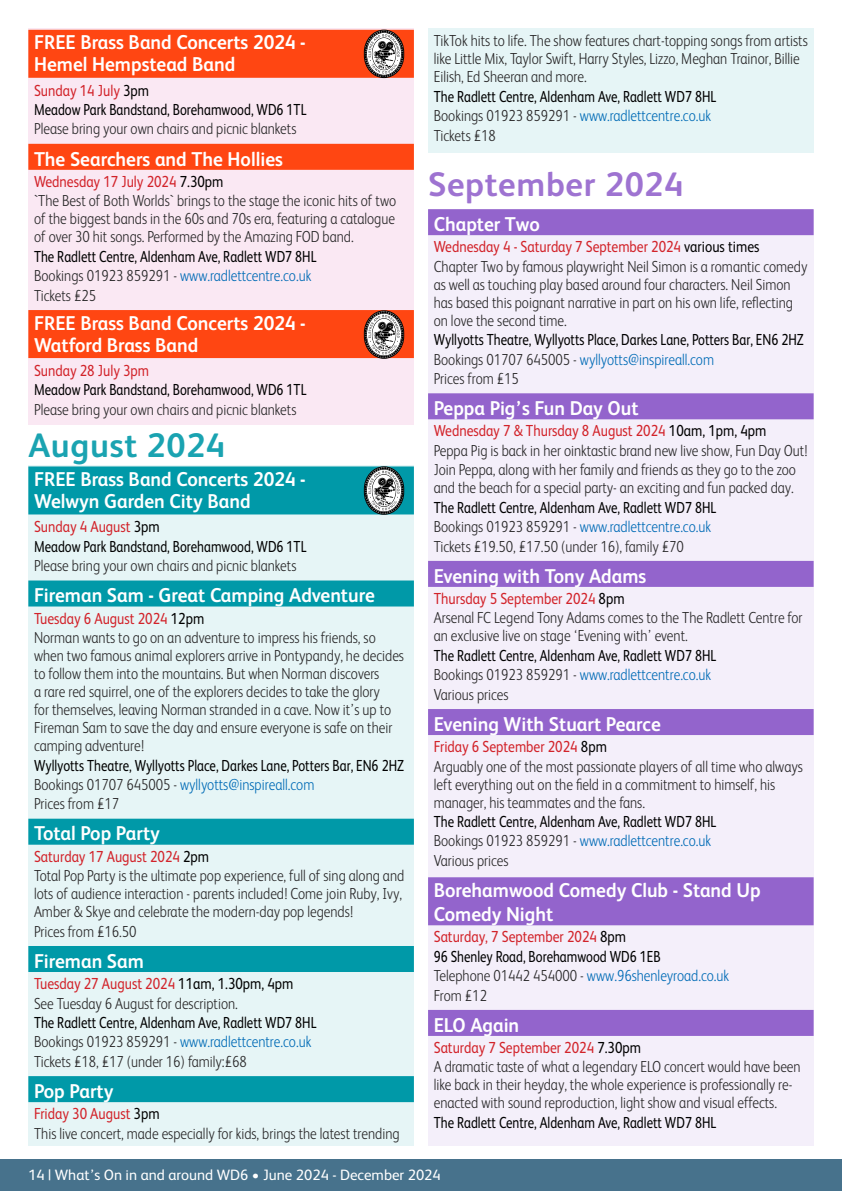
<style>
.page{position:relative;width:842px;height:1191px;background:#fff}
.page>*{position:absolute;margin:0;border:0;box-sizing:border-box;transform-origin:0 0}
.t1{font:700 34px "FS Albert";letter-spacing:.02em;color:#9e73d1}
.t2{font:700 34px "FS Albert";letter-spacing:.02em;color:#1aa3b1}
.t3{font:700 20px/22px "FS Albert";color:#fff;scale:.95 1}
.t4{font:300 16px/18.4px "FS Albert";color:#292829;scale:.85 1}
.t5{font:16px/19.4px "FS Albert";color:#000;scale:.8 1}
.t6{font:16px/19.4px "FS Albert";color:#000;scale:.85 1}
.t7{font:16px "FS Albert";color:#d2232a;scale:.85 1}
.t8{font:15px "FS Albert";color:#fff}
.s1{color:#d2232a}
.s2{font-weight:400;color:#d2232a}
.s3{font-weight:400;color:#000}
.s4{font-weight:300;color:#292829}
.s5{font-weight:300;color:#006bb6}
.s6{color:#006bb6}
</style>
<div class="page">
<div style="left:0;top:1159px;width:842px;height:32px;background:#47728c"></div>
<div style="left:28px;top:28px;width:386px;height:397px;background:#fae8f3"></div>
<div style="left:28px;top:30px;width:386px;height:48px;background:#ff4612"></div>
<div style="left:28px;top:144px;width:386px;height:26px;background:#ff4612"></div>
<div style="left:28px;top:310px;width:386px;height:48px;background:#ff4612"></div>
<div style="left:428px;top:210px;width:386px;height:935px;background:#f4effa"></div>
<div style="left:428px;top:209px;width:386px;height:26px;background:#9364cc"></div>
<div style="left:428px;top:393px;width:386px;height:26px;background:#9364cc"></div>
<div style="left:428px;top:561px;width:386px;height:26px;background:#9364cc"></div>
<div style="left:428px;top:709px;width:386px;height:26px;background:#9364cc"></div>
<div style="left:428px;top:877px;width:386px;height:48px;background:#9364cc"></div>
<div style="left:428px;top:1010px;width:386px;height:26px;background:#9364cc"></div>
<div style="left:28px;top:465px;width:386px;height:680px;background:#e6f5f6"></div>
<div style="left:28px;top:466px;width:386px;height:48px;background:#0099a8"></div>
<div style="left:28px;top:580px;width:386px;height:26px;background:#0099a8"></div>
<div style="left:28px;top:818px;width:386px;height:26px;background:#0099a8"></div>
<div style="left:28px;top:946px;width:386px;height:26px;background:#0099a8"></div>
<div style="left:28px;top:1076px;width:386px;height:26px;background:#0099a8"></div>
<div style="left:428px;top:28px;width:386px;height:125px;background:#e6f5f6"></div>
<svg style="left:364px;top:30px;width:40px;height:48px;background:#a07e74"></svg>
<svg style="left:364px;top:310px;width:40px;height:49px"></svg>
<svg style="left:364px;top:466px;width:40px;height:48px"></svg>
<p class="t3" style="left:34px;top:31px;width:287px">FREE Brass Band Concerts 2024 -<br>Hemel Hempstead Band</p>
<p class="t6" style="left:34px;top:80px;width:322px"><span class="s1">Sunday 14 July</span> 3pm<br>Meadow Park Bandstand, Borehamwood, WD6 1TL</p>
<p class="t4" style="left:34px;top:119px;width:310px">Please bring your own chairs and picnic blankets</p>
<p class="t3" style="left:34px;top:147px;width:264px">The Searchers and The Hollies</p>
<p class="t4" style="left:34px;top:171px;width:428px"><span class="s2">Wednesday 17 July 2024</span> <span class="s3">7.30pm<br></span>`The Best of Both Worlds` brings to the stage the iconic hits of two of the biggest bands in the 60s and 70s era, featuring a catalogue of over 30 hit songs. Performed by the Amazing FOD band.</p>
<p class="t5" style="left:34px;top:246px;width:355px">The Radlett Centre, Aldenham Ave, Radlett WD7 8HL<br><span class="s4">Bookings 01923 859291 -</span> <span class="s5">www.radlettcentre.co.uk<br></span><span class="s4">Tickets £25</span></p>
<p class="t3" style="left:34px;top:311px;width:287px">FREE Brass Band Concerts 2024 -<br>Watford Brass Band</p>
<p class="t7" style="left:34px;top:360px;width:137px">Sunday 28 July 3pm</p>
<p class="t5" style="left:34px;top:379px;width:342px">Meadow Park Bandstand, Borehamwood, WD6 1TL</p>
<p class="t4" style="left:34px;top:399px;width:310px">Please bring your own chairs and picnic blankets</p>
<h1 class="t2" style="left:28px;top:422px;width:198px">August 2024</h1>
<p class="t3" style="left:34px;top:467px;width:287px">FREE Brass Band Concerts 2024 -<br>Welwyn Garden City Band</p>
<p class="t6" style="left:34px;top:516px;width:322px"><span class="s1">Sunday 4 August</span> 3pm<br>Meadow Park Bandstand, Borehamwood, WD6 1TL</p>
<p class="t4" style="left:34px;top:556px;width:310px">Please bring your own chairs and picnic blankets</p>
<p class="t3" style="left:34px;top:583px;width:360px">Fireman Sam - Great Camping Adventure</p>
<p class="t4" style="left:34px;top:608px;width:437px"><span class="s2">Tuesday 6 August 2024</span> <span class="s3">12pm<br></span>Norman wants to go on an adventure to impress his friends, so when two famous animal explorers arrive in Pontypandy, he decides to follow them into the mountains. But when Norman discovers<br>a rare red squirrel, one of the explorers decides to take the glory<br>for themselves, leaving Norman stranded in a cave. Now it’s up to Fireman Sam to save the day and ensure everyone is safe on their camping adventure!</p>
<p class="t5" style="left:34px;top:754px;width:464px">Wyllyotts Theatre, Wyllyotts Place, Darkes Lane, Potters Bar, EN6 2HZ<br><span class="s4">Bookings 01707 645005 -</span> <span class="s5">wyllyotts@inspireall.com<br></span><span class="s4">Prices from £17</span></p>
<p class="t3" style="left:34px;top:821px;width:134px">Total Pop Party</p>
<p class="t4" style="left:34px;top:846px;width:437px"><span class="s2">Saturday 17 August 2024</span> <span class="s3">2pm<br></span>Total Pop Party is the ultimate pop experience, full of sing along and lots of audience interaction - parents included! Come join Ruby, Ivy, Amber &amp; Skye and celebrate the modern-day pop legends!<br>Prices from £16.50</p>
<p class="t3" style="left:34px;top:949px;width:117px">Fireman Sam</p>
<p class="t4" style="left:34px;top:973px;width:307px;line-height:19.4px"><span class="s2">Tuesday 27 August 2024</span> <span class="s3">11am, 1.30pm, 4pm<br></span>See Tuesday 6 August for description.</p>
<p class="t4" style="left:34px;top:1012px;width:334px;line-height:19.4px"><span class="s3">The Radlett Centre, Aldenham Ave, Radlett WD7 8HL<br></span>Bookings 01923 859291 - <span class="s6">www.radlettcentre.co.uk<br></span>Tickets £18, £17 (under 16) family:£68</p>
<p class="t3" style="left:34px;top:1079px;width:85px">Pop Party</p>
<p class="t4" style="left:34px;top:1103px;width:432px;line-height:19.4px"><span class="s2">Friday 30 August</span> <span class="s3">3pm<br></span>This live concert, made especially for kids, brings the latest trending</p>
<p class="t4" style="left:434px;top:31px;width:442px">TikTok hits to life. The show features chart-topping songs from artists like Little Mix, Taylor Swift, Harry Styles, Lizzo, Meghan Trainor, Billie<br>Eilish, Ed Sheeran and more.</p>
<p class="t5" style="left:434px;top:86px;width:355px">The Radlett Centre, Aldenham Ave, Radlett WD7 8HL<br><span class="s4">Bookings 01923 859291 -</span> <span class="s5">www.radlettcentre.co.uk<br></span><span class="s4">Tickets £18</span></p>
<h1 class="t1" style="left:428px;top:162px;width:257px">September 2024</h1>
<p class="t3" style="left:434px;top:212px;width:113px">Chapter Two</p>
<p class="t4" style="left:434px;top:237px;width:441px"><span class="s2">Wednesday 4 - Saturday 7 September 2024</span> <span class="s3">various times </span>Chapter Two by famous playwright Neil Simon is a romantic comedy as well as touching play based around four characters. Neil Simon has based this poignant narrative in part on his own life, reflecting on love the second time.</p>
<p class="t5" style="left:434px;top:329px;width:464px">Wyllyotts Theatre, Wyllyotts Place, Darkes Lane, Potters Bar, EN6 2HZ<br><span class="s4">Bookings 01707 645005 -</span> <span class="s5">wyllyotts@inspireall.com<br></span><span class="s4">Prices from £15</span></p>
<p class="t3" style="left:434px;top:396px;width:217px">Peppa Pig’s Fun Day Out</p>
<p class="t4" style="left:434px;top:421px;width:441px;line-height:19px"><span class="s2">Wednesday 7 &amp; Thursday 8 August 2024</span> <span class="s3">10am, 1pm, 4pm<br></span>Peppa Pig is back in her oinktastic brand new live show, Fun Day Out!<br>Join Peppa, along with her family and friends as they go to the zoo and the beach for a special party- an exciting and fun packed day.</p>
<p class="t4" style="left:434px;top:497px;width:334px;line-height:19.4px"><span class="s3">The Radlett Centre, Aldenham Ave, Radlett WD7 8HL<br></span>Bookings 01923 859291 - <span class="s6">www.radlettcentre.co.uk<br></span>Tickets £19.50, £17.50 (under 16), family £70</p>
<p class="t3" style="left:434px;top:564px;width:225px">Evening with Tony Adams</p>
<p class="t4" style="left:434px;top:588px;width:435px"><span class="s2">Thursday 5 September 2024</span> <span class="s3">8pm<br></span>Arsenal FC Legend Tony Adams comes to the The Radlett Centre for an exclusive live on stage ‘Evening with’ event.</p>
<p class="t5" style="left:434px;top:645px;width:355px">The Radlett Centre, Aldenham Ave, Radlett WD7 8HL<br><span class="s4">Bookings 01923 859291 -</span> <span class="s5">www.radlettcentre.co.uk<br></span><span class="s4">Various prices</span></p>
<p class="t3" style="left:434px;top:712px;width:241px">Evening With Stuart Pearce</p>
<p class="t4" style="left:434px;top:736px;width:436px"><span class="s2">Friday 6 September 2024</span> <span class="s3">8pm<br></span>Arguably one of the most passionate players of all time who always left everything out on the field in a commitment to himself, his manager, his teammates and the fans.</p>
<p class="t5" style="left:434px;top:811px;width:355px">The Radlett Centre, Aldenham Ave, Radlett WD7 8HL<br><span class="s4">Bookings 01923 859291 -</span> <span class="s5">www.radlettcentre.co.uk<br></span><span class="s4">Various prices</span></p>
<p class="t3" style="left:434px;top:877px;width:346px;line-height:24px">Borehamwood Comedy Club - Stand Up<br>Comedy Night</p>
<p class="t6" style="left:434px;top:926px;width:349px"><span class="s1">Saturday, 7 September 2024</span> 8pm<br>96 Shenley Road, Borehamwood WD6 1EB<br><span class="s4">Telephone 01442 454000 -</span> <span class="s5">www.96shenleyroad.co.uk<br></span><span class="s4">From £12</span></p>
<p class="t3" style="left:434px;top:1013px;width:92px">ELO Again</p>
<p class="t4" style="left:434px;top:1037px;width:433px"><span class="s2">Saturday 7 September 2024</span> <span class="s3">7.30pm<br></span>A dramatic taste of what a legendary ELO concert would have been like back in their heyday, the whole experience is professionally re&shy;enacted with sound reproduction, light show and visual effects.</p>
<p class="t5" style="left:434px;top:1111px;width:355px">The Radlett Centre, Aldenham Ave, Radlett WD7 8HL</p>
<p class="t8" style="left:28px;top:1164px;width:414px">14 | What’s On in and around WD6 • June 2024 - December 2024</p>
</div>
